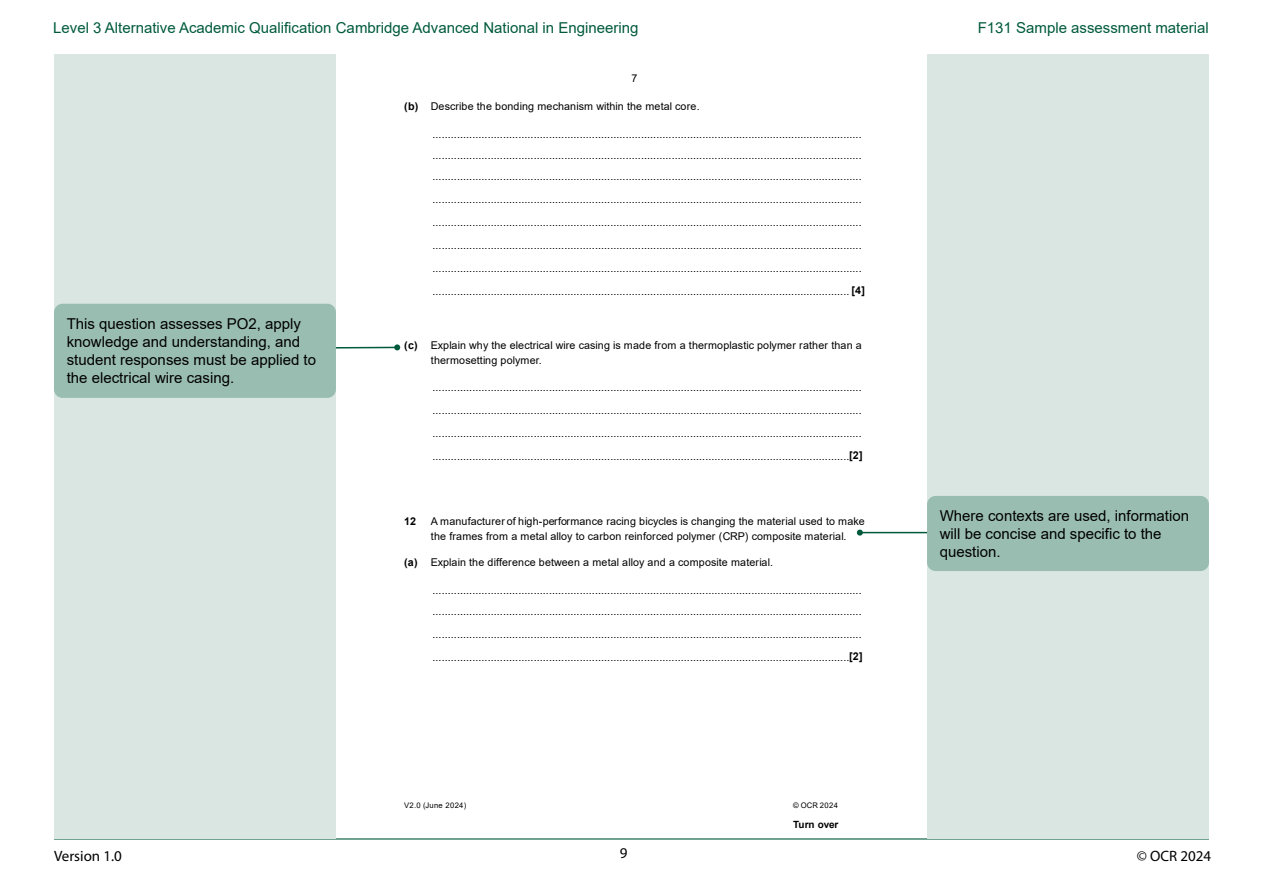
<style>
.page{position:relative;width:1263px;height:893px;background:#fff}
.page>*{position:absolute;margin:0;border:0;box-sizing:border-box;transform-origin:0 0}
.body_copy{font:15px/18px "Arial";color:#000}
.t1{font:15px "Arial";color:#015a3c}
.t2{font:15px "Myriad Pro";color:#000}
.t3{font:10.65px/23px "Arial";letter-spacing:.015em;color:#000}
.t4{font:700 10.65px "Arial";color:#000}
.t5{font:700 9.9px "Arial";letter-spacing:-.01em;color:#000}
.t6{font:7.65px "Arial";letter-spacing:.045em;color:#000}
.s1{font-weight:700}
</style>
<div class="page">
<hr style="left:54px;top:838px;width:1155px;height:1px;background:#015a3c">
<div style="left:927px;top:54px;width:282px;height:784px;background:#d9e6e2"></div>
<div style="left:54px;top:54px;width:282px;height:784px;background:#d9e6e2"></div>
<hr style="left:860px;top:532px;width:103px;height:1px;background:#015a3c">
<svg style="left:857px;top:530px;width:6px;height:6px"></svg>
<hr style="left:327px;top:347px;width:70px;height:2px;background:#015a3c">
<svg style="left:394px;top:344px;width:6px;height:6px"></svg>
<div style="left:54px;top:304px;width:282px;height:94px;background:#9abdb1;border-radius:9px"></div>
<div style="left:927px;top:496px;width:282px;height:75px;background:#9abdb1;border-radius:9px"></div>
<h1 class="t1" style="left:53px;top:18px;width:587px">Level 3 Alternative Academic Qualification Cambridge Advanced National in Engineering</h1>
<h1 class="t1" style="left:978px;top:18px;width:232px">F131 Sample assessment material</h1>
<p class="t3" style="left:632px;top:67px;width:7px">7</p>
<p class="body_copy" style="left:67px;top:315px;width:251px">This question assesses PO2, apply knowledge and understanding, and student responses must be applied to the electrical wire casing.</p>
<p class="t3" style="left:404px;top:95px;width:297px"><span class="s1">(b)</span> Describe the bonding mechanism within the metal core.</p>
<p class="t3" style="left:432px;top:124px;width:431px;line-height:20.7px;text-align:justify">............................................................................................................................................ ............................................................................................................................................ ............................................................................................................................................</p>
<p class="t3" style="left:432px;top:187px;width:434px">............................................................................................................................................ ............................................................................................................................................ ............................................................................................................................................ ............................................................................................................................................ ........................................................................................................................................ <span class="s1">[4]</span></p>
<p class="t3" style="left:431px;top:338px;width:432px;line-height:14.5px;text-indent:-27px"><span class="s1">(c)</span> Explain why the electrical wire casing is made from a thermoplastic polymer rather than a thermosetting polymer.</p>
<p class="t3" style="left:432px;top:376px;width:432px;text-align:justify">............................................................................................................................................ ............................................................................................................................................ ............................................................................................................................................ ........................................................................................................................................<span class="s1">[2]</span></p>
<p class="t4" style="left:404px;top:514px;width:14px">12</p>
<p class="t3" style="left:431px;top:514px;width:435px;line-height:14.5px">A manufacturer of high-performance racing bicycles is changing the material used to make the frames from a metal alloy to carbon reinforced polymer (CRP) composite material.</p>
<p class="t3" style="left:404px;top:550px;width:370px"><span class="s1">(a)</span> Explain the difference between a metal alloy and a composite material.</p>
<p class="t3" style="left:432px;top:580px;width:431px;line-height:20.7px">............................................................................................................................................ ............................................................................................................................................</p>
<p class="t3" style="left:432px;top:622px;width:432px">............................................................................................................................................ ........................................................................................................................................<span class="s1">[2]</span></p>
<p class="t6" style="left:404px;top:800px;width:64px">V2.0 (June 2024)</p>
<p class="t6" style="left:793px;top:800px;width:46px">© OCR 2024</p>
<p class="t5" style="left:793px;top:817px;width:47px">Turn over</p>
<p class="body_copy" style="left:940px;top:507px;width:251px">Where contexts are used, information will be concise and specific to the question.</p>
<h1 class="t2" style="left:54px;top:847px;width:69px">Version 1.0</h1>
<h1 class="t2" style="left:620px;top:844px;width:9px">9</h1>
<h1 class="t2" style="left:1137px;top:847px;width:76px">© OCR 2024</h1>
</div>
